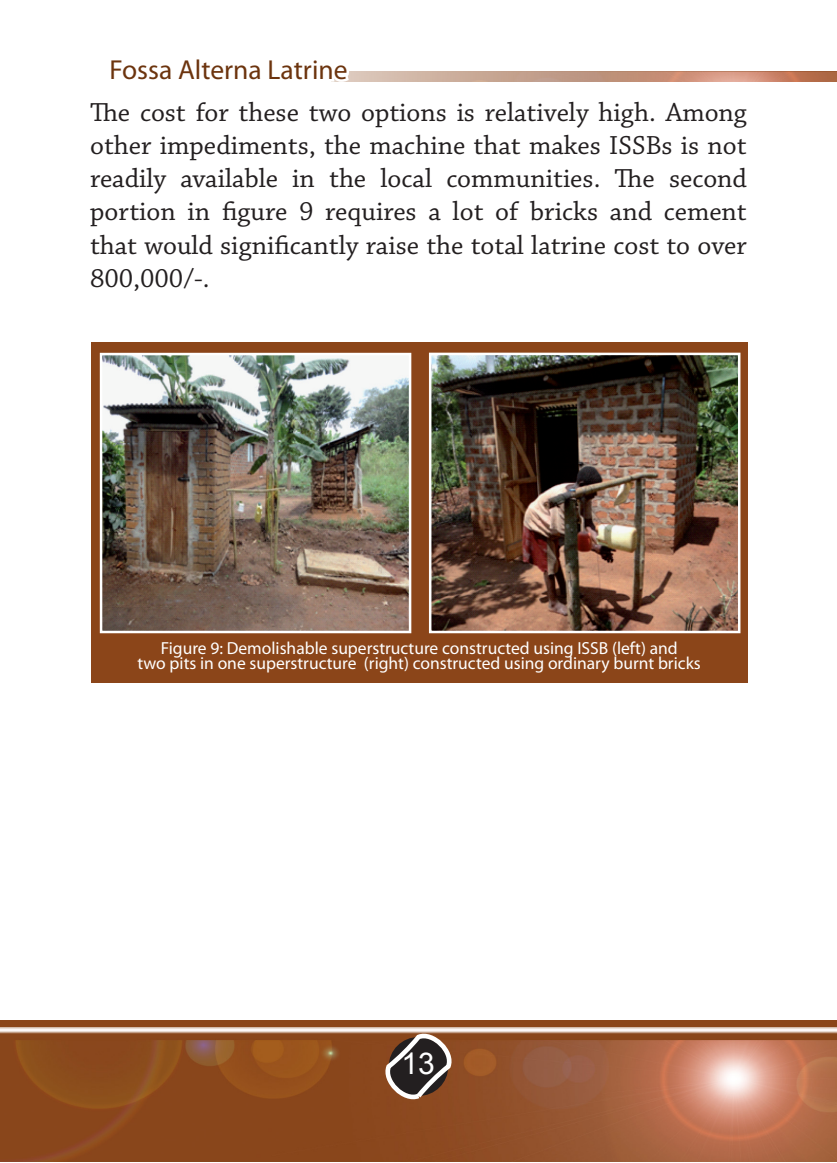
<style>
.page{position:relative;width:837px;height:1163px;background:#fff}
.page>*{position:absolute;margin:0;border:0;box-sizing:border-box;transform-origin:0 0}
.t1{font:30px "Arial";color:#fff}
.t2{font:27.5px/33px "Chaparral Pro";color:#231f20;text-align:justify}
.t3{font:27.5px "Myriad Pro";color:#6c340e}
.t4{font:17.5px "Myriad Pro";color:#fff}
</style>
<div class="page">
<img style="left:0;top:1026px;width:836px;height:134px">
<img style="left:351px;top:72px;width:485px;height:10px">
<div style="left:0;top:1020px;width:836px;height:6px;background:#8b4519"></div>
<div style="left:91px;top:342px;width:656px;height:340px;background:#8b4519"></div>
<img style="left:103px;top:356px;width:305px;height:274px">
<div style="left:100px;top:353px;width:311px;height:280px;border:2px solid #fff"></div>
<img style="left:432px;top:355px;width:305px;height:275px">
<div style="left:429px;top:352px;width:311px;height:281px;border:2px solid #fff"></div>
<svg style="left:383px;top:1031px;width:71px;height:71px;background:#715749"></svg>
<p class="t3" style="left:109px;top:53px;width:239px">Fossa Alterna Latrine</p>
<p class="t2" style="left:90px;top:97px;width:658px">The cost for these two options is relatively high. Among other impediments, the machine that makes ISSBs is not readily available in the local communities. The second portion in figure 9 requires a lot of bricks and cement that would significantly raise the total latrine cost to over 800,000/-.</p>
<p class="t4" style="left:161px;top:637px;width:518px">Figure 9: Demolishable superstructure constructed using ISSB (left) and</p>
<p class="t4" style="left:138px;top:652px;width:564px">two pits in one superstructure (right) constructed using ordinary burnt bricks</p>
<p class="t1" style="left:401px;top:1043px;width:35px">13</p>
</div>
